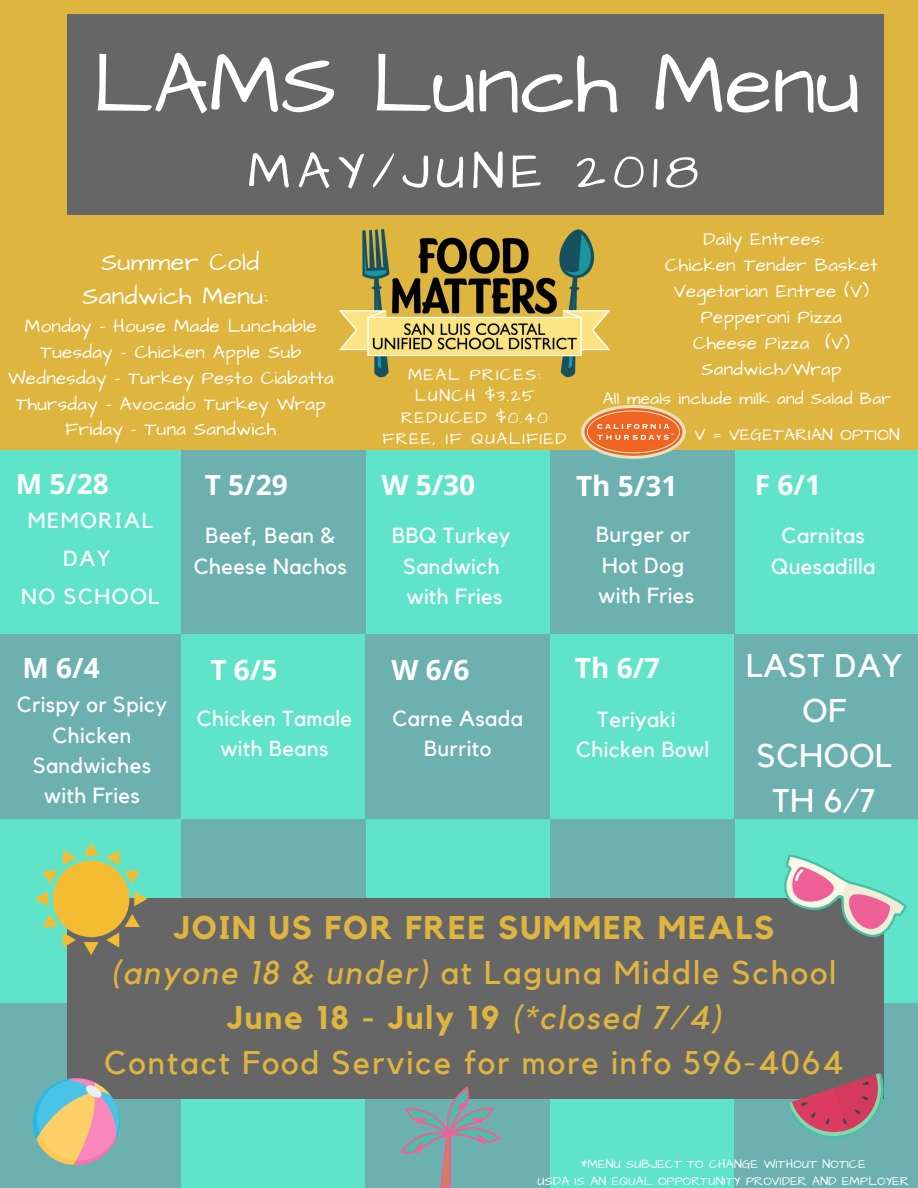
<style>
.page{position:relative;width:918px;height:1188px;background:#fff}
.page>*{position:absolute;margin:0;border:0;box-sizing:border-box;transform-origin:0 0}
.t1{font:87.15px "Architects Daughter";color:#fff}
.t2{font:51.9px "Architects Daughter";letter-spacing:.13em;color:#fff}
.t3{font:32.7px/45px "Kollektif";letter-spacing:.06em;color:#deb53f;text-align:center}
.t4{font:32.7px/45px "Kollektif";letter-spacing:.02em;color:#fff;text-align:center}
.t5{font:700 28.05px "Open Sans";color:#fff}
.t6{font:24.9px/33.8px "Architects Daughter";letter-spacing:.02em;color:#fff;text-align:center}
.t7{font:21.75px/30.3px "Kollektif";letter-spacing:.02em;color:#fff;text-align:center}
.t8{font:21.75px/38.2px "Kollektif";letter-spacing:.07em;color:#fff;text-align:center}
.t9{font:18.75px/25.8px "Architects Daughter";letter-spacing:.02em;color:#fff;text-align:center}
.t10{font:17.1px/21.3px "Architects Daughter";letter-spacing:.09em;color:#fff;text-align:center}
.t11{font:17.1px "Architects Daughter";letter-spacing:.02em;color:#fff}
.t12{font:12.45px/16.8px "Architects Daughter";letter-spacing:.02em;color:#fff;text-align:center}
.s1{font-weight:700}
.s2{font-style:italic}
</style>
<div class="page">
<div style="left:0;top:0;width:918px;height:450px;background:#deb53f"></div>
<div style="left:68px;top:15px;width:816px;height:200px;background:#666"></div>
<div style="left:0;top:450px;width:181px;height:185px;background:#60e4c9"></div>
<div style="left:366px;top:450px;width:184px;height:185px;background:#60e4c9"></div>
<div style="left:181px;top:450px;width:185px;height:185px;background:#6cb1af"></div>
<div style="left:735px;top:450px;width:183px;height:185px;background:#60e4c9"></div>
<div style="left:550px;top:450px;width:185px;height:185px;background:#6cb1af"></div>
<div style="left:0;top:635px;width:181px;height:184px;background:#6cb1af"></div>
<div style="left:181px;top:635px;width:185px;height:184px;background:#60e4c9"></div>
<div style="left:366px;top:635px;width:184px;height:184px;background:#6cb1af"></div>
<div style="left:550px;top:635px;width:185px;height:184px;background:#60e4c9"></div>
<div style="left:735px;top:635px;width:183px;height:184px;background:#6cb1af"></div>
<div style="left:0;top:819px;width:181px;height:185px;background:#60e4c9"></div>
<div style="left:366px;top:819px;width:184px;height:185px;background:#60e4c9"></div>
<div style="left:181px;top:819px;width:185px;height:185px;background:#6cb1af"></div>
<div style="left:735px;top:819px;width:183px;height:185px;background:#60e4c9"></div>
<div style="left:550px;top:819px;width:185px;height:185px;background:#6cb1af"></div>
<div style="left:0;top:1004px;width:181px;height:184px;background:#6cb1af"></div>
<div style="left:181px;top:1004px;width:185px;height:184px;background:#60e4c9"></div>
<div style="left:366px;top:1004px;width:184px;height:184px;background:#6cb1af"></div>
<div style="left:550px;top:1004px;width:185px;height:184px;background:#60e4c9"></div>
<div style="left:735px;top:1004px;width:183px;height:184px;background:#6cb1af"></div>
<img style="left:339px;top:226px;width:273px;height:156px">
<img style="left:579px;top:404px;width:108px;height:55px">
<div style="left:68px;top:899px;width:816px;height:200px;background:#666"></div>
<svg style="left:35px;top:843px;width:112px;height:112px"></svg>
<svg style="left:771px;top:854px;width:136px;height:83px"></svg>
<svg style="left:33px;top:1078px;width:87px;height:87px"></svg>
<svg style="left:787px;top:1073px;width:97px;height:66px"></svg>
<svg style="left:400px;top:1087px;width:101px;height:101px"></svg>
<h1 class="t1" style="left:93px;top:26px;width:769px">LAMS Lunch Menu</h1>
<h2 class="t2" style="left:248px;top:136px;width:453px">MAY/JUNE 2018</h2>
<h3 class="t6" style="left:82px;top:246px;width:187px">Summer Cold<br>Sandwich Menu:</h3>
<p class="t9" style="left:8px;top:314px;width:327px">Monday - House Made Lunchable<br>Tuesday - Chicken Apple Sub<br>Wednesday - Turkey Pesto Ciabatta<br>Thursday - Avocado Turkey Wrap<br>Friday - Tuna Sandwich</p>
<p class="t10" style="left:382px;top:364px;width:186px">MEAL PRICES:<br>LUNCH $3.25<br>REDUCED $0.40<br>FREE, IF QUALIFIED</p>
<p class="t9" style="left:703px;top:227px;width:122px">Daily Entrees:</p>
<p class="t9" style="left:665px;top:253px;width:214px">Chicken Tender Basket</p>
<p class="t9" style="left:674px;top:279px;width:197px">Vegetarian Entree (V)</p>
<p class="t9" style="left:701px;top:305px;width:143px">Pepperoni Pizza</p>
<p class="t9" style="left:693px;top:330px;width:158px">Cheese Pizza (V)</p>
<p class="t9" style="left:702px;top:356px;width:141px">Sandwich/Wrap</p>
<p class="t11" style="left:603px;top:387px;width:290px">All meals include milk and Salad Bar</p>
<p class="t11" style="left:695px;top:423px;width:207px">V = VEGETARIAN OPTION</p>
<h3 class="t5" style="left:16px;top:464px;width:95px">M 5/28</h3>
<p class="t8" style="left:21px;top:502px;width:140px">MEMORIAL<br>DAY<br>NO SCHOOL</p>
<h3 class="t5" style="left:205px;top:465px;width:84px">T 5/29</h3>
<h3 class="t5" style="left:381px;top:465px;width:95px">W 5/30</h3>
<h3 class="t5" style="left:576px;top:466px;width:103px">Th 5/31</h3>
<p class="t7" style="left:194px;top:522px;width:155px">Beef, Bean &amp;<br>Cheese Nachos</p>
<p class="t7" style="left:392px;top:522px;width:120px">BBQ Turkey<br>Sandwich with Fries</p>
<p class="t7" style="left:596px;top:520px;width:100px;text-align:left">Burger or<br>Hot Dog with Fries</p>
<h3 class="t5" style="left:22px;top:648px;width:79px">M 6/4</h3>
<h3 class="t5" style="left:210px;top:650px;width:69px">T 6/5</h3>
<h3 class="t5" style="left:392px;top:650px;width:79px">W 6/6</h3>
<h3 class="t5" style="left:575px;top:648px;width:87px">Th 6/7</h3>
<p class="t7" style="left:17px;top:690px;width:152px">Crispy or Spicy<br>Chicken<br>Sandwiches with Fries</p>
<p class="t7" style="left:197px;top:704px;width:157px">Chicken Tamale with Beans</p>
<p class="t7" style="left:392px;top:704px;width:132px">Carne Asada<br>Burrito</p>
<p class="t7" style="left:576px;top:705px;width:134px">Teriyaki<br>Chicken Bowl</p>
<h3 class="t5" style="left:755px;top:465px;width:68px">F 6/1</h3>
<p class="t7" style="left:771px;top:522px;width:106px">Carnitas<br>Quesadilla</p>
<h3 class="t4" style="left:746px;top:645px;width:158px">LAST DAY<br>OF<br>SCHOOL<br>TH 6/7</h3>
<h3 class="t3" style="left:104px;top:907px;width:741px"><span class="s1">JOIN US FOR FREE SUMMER MEALS<br></span><span class="s2">(anyone 18 &amp; under)</span> at Laguna Middle School <span class="s1">June 18 - July 19</span> <span class="s2">(*closed 7/4)<br></span>Contact Food Service for more info 596-4064</h3>
<p class="t12" style="left:538px;top:1156px;width:373px">*MENU SUBJECT TO CHANGE WITHOUT NOTICE<br>USDA IS AN EQUAL OPPORTUNITY PROVIDER AND EMPLOYER</p>
</div>
